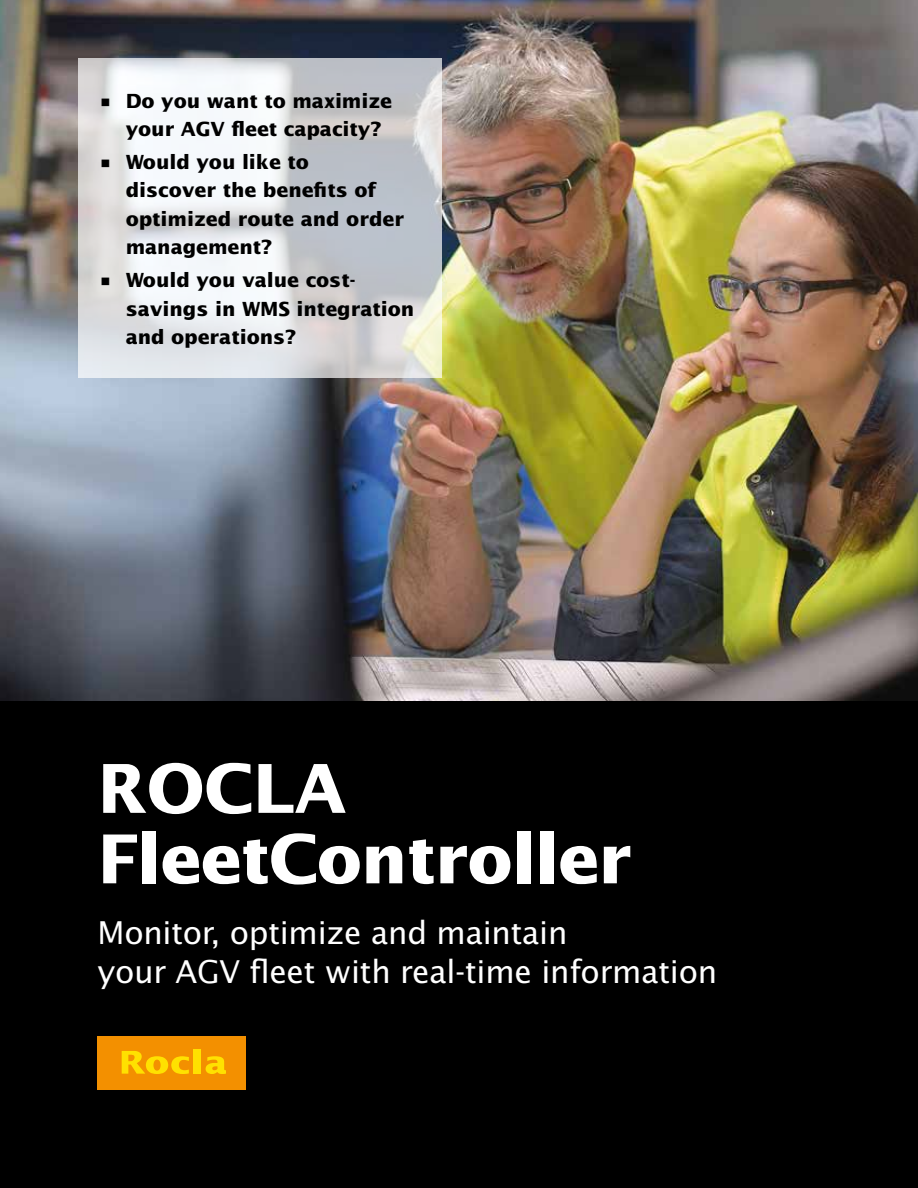
<style>
.page{position:relative;width:918px;height:1188px;background:#fff}
.page>*{position:absolute;margin:0;border:0;box-sizing:border-box;transform-origin:0 0}
.t1{font:700 67.5px/70.5px "Lucida Sans Std";letter-spacing:-.02em;color:#fff}
.t2{font:31.5px/39px "Lucida Sans Std";letter-spacing:-.01em;color:#fff}
.t3{font:700 19.5px/28.5px "Lucida Sans Std";letter-spacing:-.005em;color:#000}
</style>
<div class="page">
<img style="left:0;top:0;width:918px;height:701px">
<div style="left:0;top:701px;width:918px;height:422px;background:#000"></div>
<div style="left:0;top:977px;width:918px;height:211px;background:#000"></div>
<div style="left:98px;top:1036px;width:148px;height:53px;background:#f39000"></div>
<svg style="left:122px;top:1051px;width:67px;height:23px"></svg>
<div style="left:194px;top:1049px;width:7px;height:25px;background:#ffe100"></div>
<svg style="left:206px;top:1056px;width:20px;height:18px"></svg>
<svg style="left:78px;top:59px;width:364px;height:319px"></svg>
<p class="t3" style="left:126px;top:87px;width:268px;text-indent:-27px">• Do you want to maximize your AGV fleet capacity?</p>
<p class="t3" style="left:126px;top:148px;width:280px;text-indent:-27px">• Would you like to discover the benefits of optimized route and order management?</p>
<p class="t3" style="left:126px;top:266px;width:290px;text-indent:-27px">• Would you value cost&shy;savings in WMS integration and operations?</p>
<h1 class="t1" style="left:98px;top:755px;width:536px">ROCLA<br>FleetController</h1>
<h2 class="t2" style="left:98px;top:913px;width:621px">Monitor, optimize and maintain<br>your AGV fleet with real-time information</h2>
</div>
